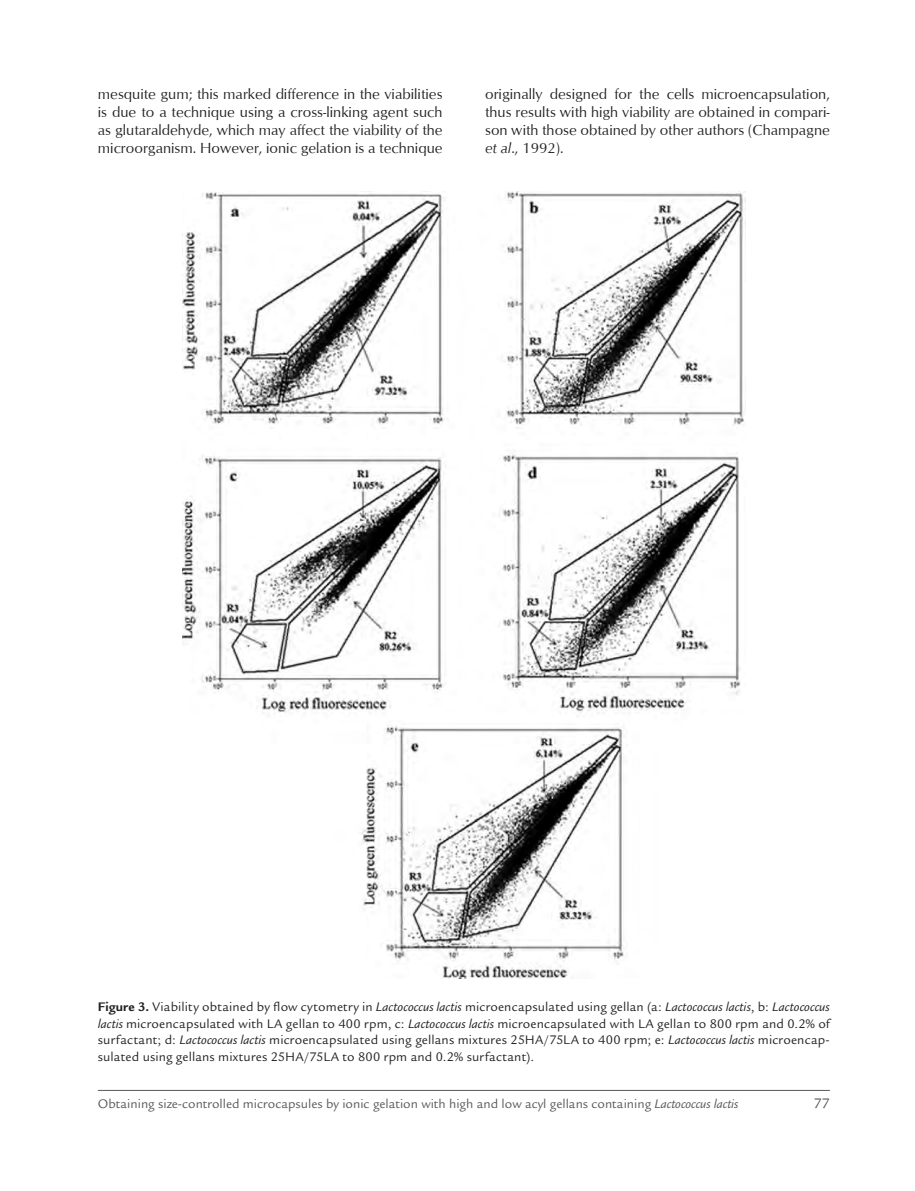
<style>
.page{position:relative;width:915px;height:1191px;background:#fff}
.page>*{position:absolute;margin:0;border:0;box-sizing:border-box;transform-origin:0 0}
.BODY_TEXT{font:15px/18px "Optimum";color:#231f20;text-align:justify}
.t1{font:15px "Legacy Sans Std";color:#57585a}
.FIGURA{font:13.5px/16.5px "Legacy Sans Std";letter-spacing:.01em;color:#231f20;text-align:justify}
.t2{font:13.5px "Legacy Sans Std";color:#57585a}
.s1{font-style:italic}
.s2{font-weight:700}
</style>
<div class="page">
<hr style="left:98px;top:1090px;width:731px;height:1px;background:#57585a">
<img style="left:182px;top:191px;width:563px;height:787px">
<p class="BODY_TEXT" style="left:98px;top:85px;width:346px">mesquite gum; this marked difference in the viabilities is due to a technique using a cross-linking agent such as glutaraldehyde, which may affect the viability of the microorganism. However, ionic gelation is a technique</p>
<p class="BODY_TEXT" style="left:485px;top:85px;width:346px">originally designed for the cells microencapsulation, thus results with high viability are obtained in compari&shy;son with those obtained by other authors (Champagne <span class="s1">et al</span>., 1992).</p>
<p class="FIGURA" style="left:98px;top:998px;width:733px"><span class="s2">Figure 3.</span> Viability obtained by flow cytometry in <span class="s1">Lactococcus lactis</span> microencapsulated using gellan (a: <span class="s1">Lactococcus lactis</span>, b: <span class="s1">Lactococcus lactis</span> microencapsulated with LA gellan to 400 rpm, c: <span class="s1">Lactococcus lactis</span> microencapsulated with LA gellan to 800 rpm and 0.2% of surfactant; d: <span class="s1">Lactococcus lactis</span> microencapsulated using gellans mixtures 25HA/75LA to 400 rpm; e: <span class="s1">Lactococcus lactis</span> microencap&shy;sulated using gellans mixtures 25HA/75LA to 800 rpm and 0.2% surfactant).</p>
<p class="t2" style="left:98px;top:1096px;width:642px">Obtaining size-controlled microcapsules by ionic gelation with high and low acyl gellans containing <span class="s1">Lactococcus lactis</span></p>
<p class="t1" style="left:813px;top:1094px;width:18px">77</p>
</div>
